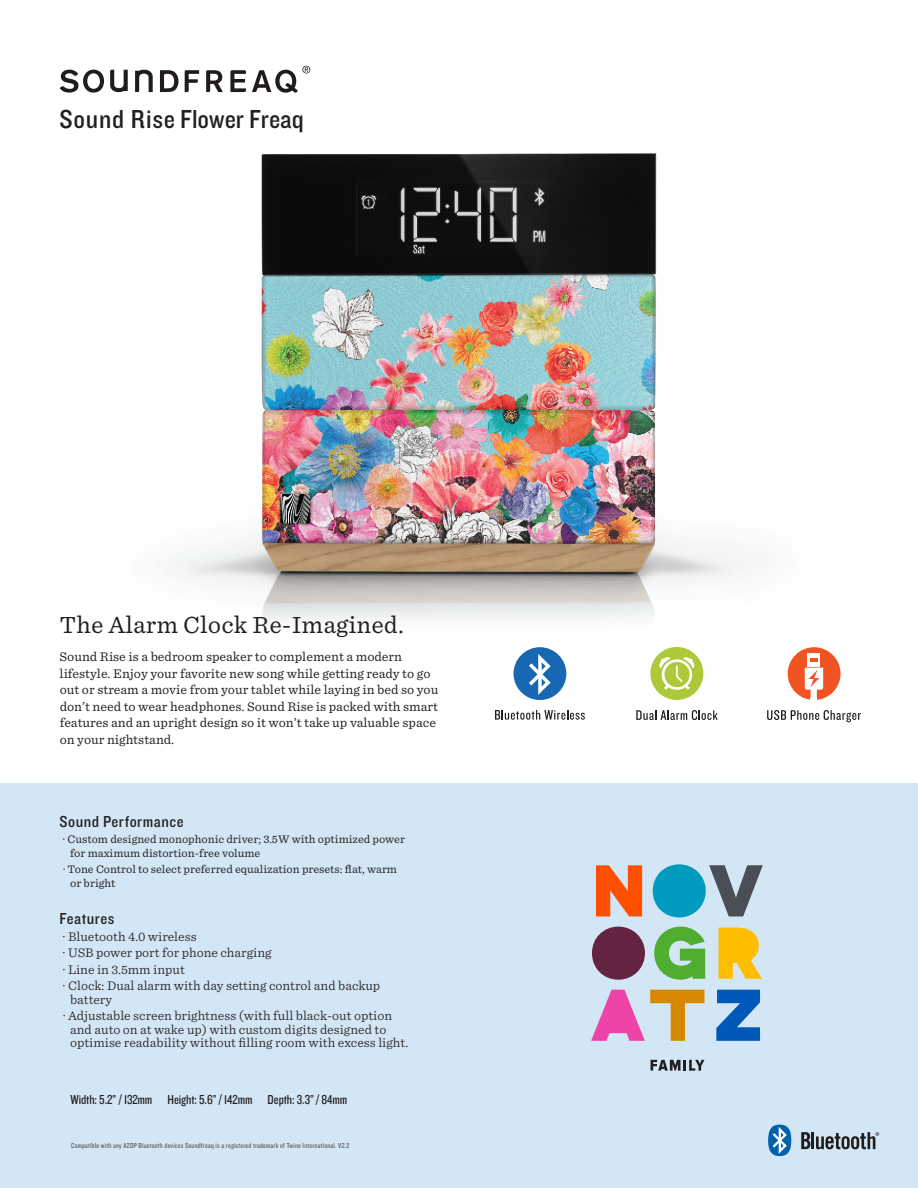
<style>
.page{position:relative;width:918px;height:1188px;background:#fff}
.page>*{position:absolute;margin:0;border:0;box-sizing:border-box;transform-origin:0 0}
.t1{font:27px "Knockout 30 Junior Welterwt";color:#231f20}
.t2{font:22.5px "Sentinel S Sm";color:#231f20}
.t3{font:16.5px "Knockout 30 Junior Welterwt";letter-spacing:.03em;color:#231f20}
.t4{font:13.5px "Knockout 29 Junior Ltweight";letter-spacing:-.005em;color:#231f20}
.t5{font:12px/16.5px "Sentinel S Sm";letter-spacing:-.005em;color:#231f20}
.t6{font:300 12px/16.5px "Sentinel S Sm";letter-spacing:-.005em;color:#231f20}
.t7{font:10.5px/13.5px "Sentinel S Sm";letter-spacing:-.005em;color:#231f20}
.t8{font:7.5px "Knockout 29 Junior Ltweight";letter-spacing:.03em;color:#57585a}
</style>
<div class="page">
<img style="left:91px;top:65px;width:668px;height:557px">
<div style="left:0;top:783px;width:918px;height:405px;background:#d3e6f5"></div>
<svg style="left:206px;top:70px;width:17px;height:22px"></svg>
<svg style="left:230px;top:70px;width:16px;height:22px"></svg>
<svg style="left:185px;top:70px;width:14px;height:22px"></svg>
<svg style="left:135px;top:70px;width:18px;height:22px"></svg>
<svg style="left:160px;top:70px;width:18px;height:22px"></svg>
<svg style="left:110px;top:70px;width:18px;height:22px"></svg>
<svg style="left:60px;top:70px;width:44px;height:23px"></svg>
<svg style="left:252px;top:66px;width:58px;height:27px"></svg>
<div style="left:768px;top:1125px;width:23px;height:31px;background:#0161aa;border-radius:50%"></div>
<svg style="left:773px;top:1127px;width:14px;height:27px"></svg>
<svg style="left:801px;top:1132px;width:78px;height:17px"></svg>
<div style="left:649px;top:646px;width:55px;height:55px;background:#abc938;border-radius:50%"></div>
<div style="left:648px;top:645px;width:57px;height:57px;border:2px solid #fff;border-radius:50%"></div>
<svg style="left:659px;top:657px;width:36px;height:33px"></svg>
<div style="left:513px;top:646px;width:54px;height:55px;background:#1867b3;border-radius:50%"></div>
<div style="left:512px;top:645px;width:56px;height:57px;border:2px solid #fff;border-radius:50%"></div>
<svg style="left:529px;top:654px;width:22px;height:41px"></svg>
<svg style="left:495px;top:710px;width:90px;height:10px"></svg>
<svg style="left:636px;top:710px;width:82px;height:10px"></svg>
<div style="left:787px;top:646px;width:55px;height:55px;background:#f15422;border-radius:50%"></div>
<div style="left:786px;top:645px;width:57px;height:57px;border:2px solid #fff;border-radius:50%"></div>
<div style="left:808px;top:653px;width:12px;height:14px;background:#fff"></div>
<svg style="left:810px;top:658px;width:8px;height:4px"></svg>
<svg style="left:802px;top:668px;width:21px;height:34px"></svg>
<svg style="left:767px;top:710px;width:94px;height:12px"></svg>
<svg style="left:596px;top:865px;width:46px;height:52px"></svg>
<div style="left:653px;top:864px;width:53px;height:53px;background:#009bbf;border-radius:50%"></div>
<svg style="left:654px;top:927px;width:51px;height:53px"></svg>
<svg style="left:719px;top:928px;width:43px;height:51px"></svg>
<svg style="left:591px;top:990px;width:113px;height:51px"></svg>
<svg style="left:716px;top:990px;width:44px;height:51px"></svg>
<div style="left:592px;top:927px;width:53px;height:53px;background:#642340;border-radius:50%"></div>
<svg style="left:709px;top:865px;width:54px;height:52px"></svg>
<svg style="left:651px;top:1060px;width:53px;height:11px"></svg>
<h1 class="t1" style="left:60px;top:100px;width:246px">Sound Rise Flower Freaq</h1>
<h2 class="t2" style="left:60px;top:606px;width:346px">The Alarm Clock Re-Imagined.</h2>
<p class="t5" style="left:60px;top:648px;width:380px">Sound Rise is a bedroom speaker to complement a modern lifestyle. Enjoy your favorite new song while getting ready to go out or stream a movie from your tablet while laying in bed so you don’t need to wear headphones. Sound Rise is packed with smart features and an upright design so it won’t take up valuable space on your nightstand.</p>
<h3 class="t3" style="left:60px;top:810px;width:125px">Sound Performance</h3>
<p class="t7" style="left:70px;top:832px;width:336px;text-indent:-8px">· Custom designed monophonic driver; 3.5W with optimized power for maximum distortion-free volume</p>
<p class="t7" style="left:70px;top:862px;width:328px;text-indent:-8px">· Tone Control to select preferred equalization presets: flat, warm or bright</p>
<h3 class="t3" style="left:60px;top:907px;width:56px">Features</h3>
<p class="t6" style="left:63px;top:927px;width:319px">· Bluetooth 4.0 wireless<br>· USB power port for phone charging<br>· Line in 3.5mm input<br>· Clock: Dual alarm with day setting control and backup</p>
<p class="t6" style="left:63px;top:990px;width:331px;text-indent:8px">battery<br>· Adjustable screen brightness (with full black-out option</p>
<p class="t6" style="left:70px;top:1022px;width:340px;line-height:13.5px">and auto on at wake up) with custom digits designed to optimise readability without filling room with excess light.</p>
<p class="t4" style="left:70px;top:1091px;width:278px">Width: 5.2” / 132mm Height: 5.6” / 142mm Depth: 3.3” / 84mm</p>
<p class="t8" style="left:71px;top:1140px;width:280px">Compatible with any A2DP Bluetooth devices Soundfreaq is a registered trademark of Twine International. V2.2</p>
</div>
